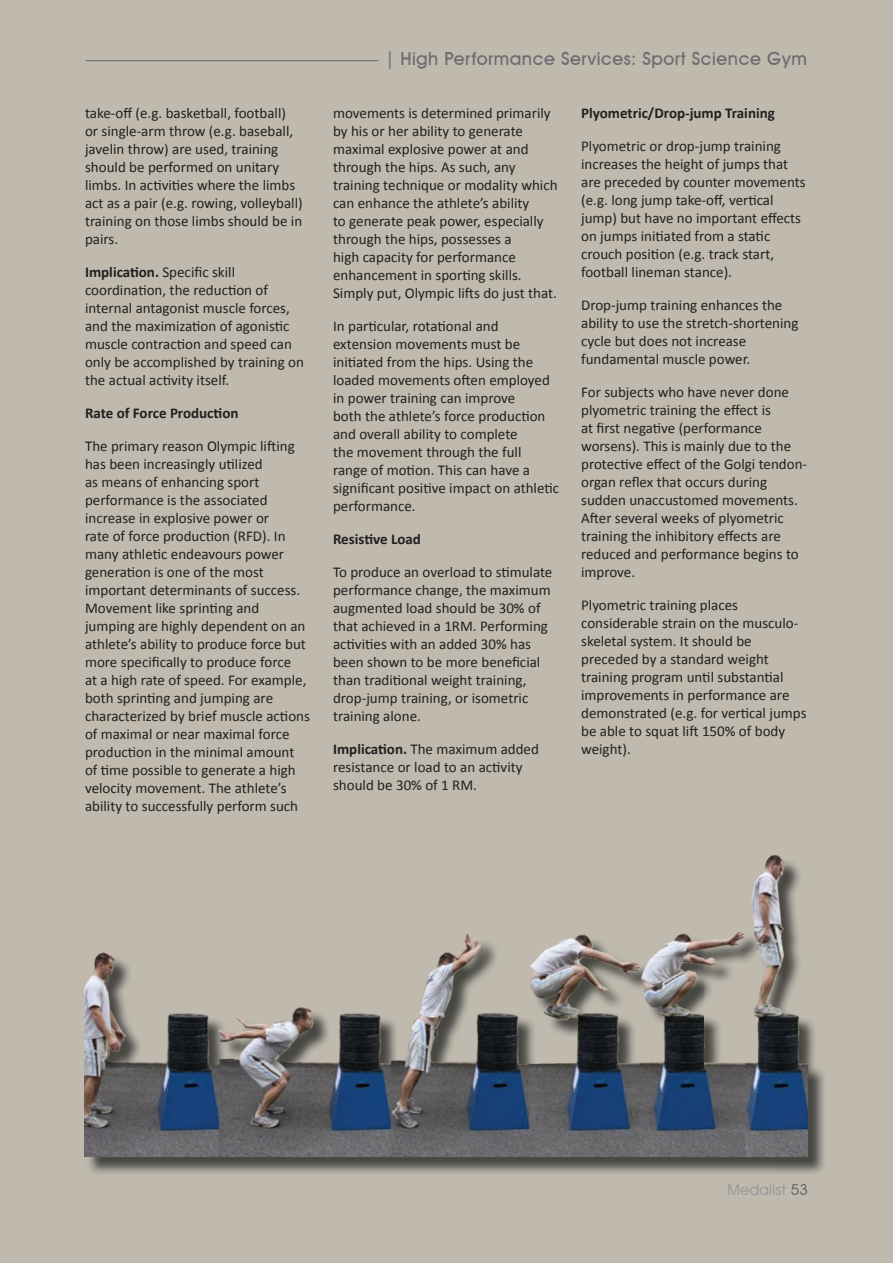
<style>
.page{position:relative;width:893px;height:1263px;background:#c0b9ae}
.page>*{position:absolute;margin:0;border:0;box-sizing:border-box;transform-origin:0 0}
.t1{font:500 18px "Avant Garde IT Cby BT";letter-spacing:.025em;color:#6c6d70}
.t2{font:15px/18px "Calibri";color:#231f20}
.t3{font:700 15px "Calibri";color:#231f20}
.t4{font:15px "Avant Garde IT Cby BT";letter-spacing:.025em;color:#939598}
.s1{font-weight:700}
.s2{color:#57585a}
</style>
<div class="page">
<img style="left:775px;top:1021px;width:49px;height:152px">
<img style="left:84px;top:984px;width:2px;height:173px">
<img style="left:86px;top:858px;width:722px;height:299px">
<hr style="left:86px;top:60px;width:292px;height:1px;background:#6c6d70">
<p class="t2" style="left:85px;top:104px;width:219px">take-off (e.g. basketball, football) or single-arm throw (e.g. baseball, javelin throw) are used, training should be performed on unitary limbs. In activities where the limbs act as a pair (e.g. rowing, volleyball) training on those limbs should be in pairs.</p>
<p class="t2" style="left:85px;top:263px;width:221px"><span class="s1">Implication.</span> Specific skill coordination, the reduction of internal antagonist muscle forces, and the maximization of agonistic muscle contraction and speed can only be accomplished by training on the actual activity itself.</p>
<p class="t3" style="left:85px;top:403px;width:155px">Rate of Force Production</p>
<p class="t2" style="left:85px;top:437px;width:226px">The primary reason Olympic lifting has been increasingly utilized<br>as means of enhancing sport performance is the associated increase in explosive power or<br>rate of force production (RFD). In many athletic endeavours power generation is one of the most important determinants of success.<br>Movement like sprinting and jumping are highly dependent on an athlete’s ability to produce force but more specifically to produce force<br>at a high rate of speed. For example, both sprinting and jumping are characterized by brief muscle actions of maximal or near maximal force production in the minimal amount of time possible to generate a high velocity movement. The athlete’s ability to successfully perform such</p>
<p class="t1" style="left:385px;top:48px;width:423px">| High Performance Services: Sport Science Gym</p>
<p class="t2" style="left:333px;top:104px;width:226px">movements is determined primarily by his or her ability to generate maximal explosive power at and through the hips. As such, any training technique or modality which can enhance the athlete’s ability<br>to generate peak power, especially through the hips, possesses a<br>high capacity for performance enhancement in sporting skills.<br>Simply put, Olympic lifts do just that.</p>
<p class="t2" style="left:333px;top:317px;width:228px">In particular, rotational and extension movements must be initiated from the hips. Using the loaded movements often employed in power training can improve<br>both the athlete’s force production and overall ability to complete<br>the movement through the full range of motion. This can have a significant positive impact on athletic performance.</p>
<p class="t3" style="left:333px;top:529px;width:89px">Resistive Load</p>
<p class="t2" style="left:333px;top:563px;width:221px">To produce an overload to stimulate performance change, the maximum augmented load should be 30% of that achieved in a 1RM. Performing activities with an added 30% has been shown to be more beneficial than traditional weight training, drop-jump training, or isometric training alone.</p>
<p class="t2" style="left:333px;top:740px;width:207px"><span class="s1">Implication.</span> The maximum added resistance or load to an activity should be 30% of 1 RM.</p>
<p class="t3" style="left:581px;top:103px;width:195px">Plyometric/Drop-jump Training</p>
<p class="t2" style="left:581px;top:137px;width:226px">Plyometric or drop-jump training increases the height of jumps that are preceded by counter movements (e.g. long jump take-off, vertical jump) but have no important effects on jumps initiated from a static crouch position (e.g. track start, football lineman stance).</p>
<p class="t2" style="left:581px;top:296px;width:219px">Drop-jump training enhances the ability to use the stretch-shortening cycle but does not increase fundamental muscle power.</p>
<p class="t2" style="left:581px;top:383px;width:228px">For subjects who have never done plyometric training the effect is<br>at first negative (performance worsens). This is mainly due to the protective effect of the Golgi tendon&shy;organ reflex that occurs during sudden unaccustomed movements.<br>After several weeks of plyometric training the inhibitory effects are reduced and performance begins to improve.</p>
<p class="t2" style="left:581px;top:596px;width:227px">Plyometric training places considerable strain on the musculo&shy;skeletal system. It should be preceded by a standard weight training program until substantial improvements in performance are demonstrated (e.g. for vertical jumps be able to squat lift 150% of body weight).</p>
<p class="t4" style="left:727px;top:1180px;width:82px">Medalist <span class="s2">53</span></p>
</div>
